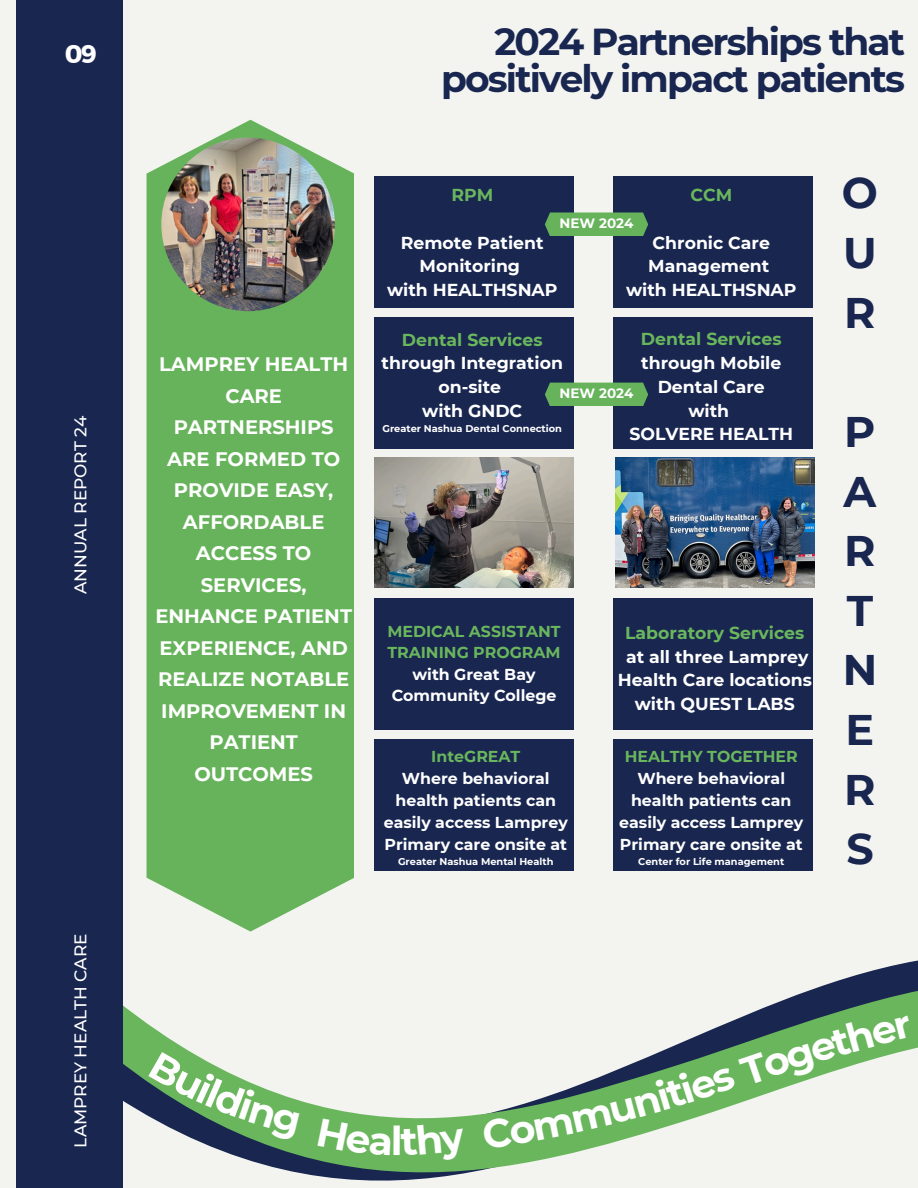
<style>
.page{position:relative;width:918px;height:1188px;background:#f3f4f0}
.page>*{position:absolute;margin:0;border:0;box-sizing:border-box;transform-origin:0 0}
.t1{font:700 42.75px/59.7px "Montserrat";color:#182650;text-align:justify}
.t2{font:700 39.3px "Montserrat";color:#fff}
.t3{font:700 37.5px/37.2px "Montserrat";letter-spacing:-.05em;color:#182650;text-align:right}
.t4{font:25.35px "Kief Montaser Bold";color:#fff}
.t5{font:700 19.5px/31.5px "Montserrat";color:#fff;text-align:center}
.t6{font:700 17.25px/23.7px "Montserrat";color:#fff;text-align:center}
.t7{font:700 17.25px "Montserrat";color:#6ab65d}
.t8{font:500 16.95px "Montserrat";color:#fff}
.t9{font:700 15.75px/22px "Montserrat";color:#fff;text-align:center}
.t10{font:700 15.75px/21.3px "Montserrat";color:#6ab65d}
.t11{font:700 13.5px "Montserrat";color:#fff}
.t12{font:700 9.75px "Montserrat";color:#fff}
</style>
<div class="page">
<img style="left:374px;top:457px;width:199px;height:131px">
<svg style="left:123px;top:960px;width:795px;height:221px"></svg>
<div style="left:16px;top:0;width:107px;height:1188px;background:#182650"></div>
<svg style="left:147px;top:120px;width:207px;height:812px;fill:#67b35b"></svg>
<div style="left:374px;top:739px;width:200px;height:132px;background:#182650"></div>
<div style="left:374px;top:598px;width:200px;height:132px;background:#182650"></div>
<div style="left:374px;top:176px;width:200px;height:132px;background:#182650"></div>
<div style="left:374px;top:317px;width:200px;height:132px;background:#182650"></div>
<div style="left:613px;top:739px;width:200px;height:132px;background:#182650"></div>
<div style="left:613px;top:598px;width:200px;height:132px;background:#182650"></div>
<div style="left:613px;top:176px;width:200px;height:132px;background:#182650"></div>
<div style="left:613px;top:317px;width:200px;height:132px;background:#182650"></div>
<svg style="left:545px;top:212px;width:103px;height:24px"></svg>
<div style="left:545px;top:383px;width:103px;height:23px;background:#67b35b"></div>
<img style="left:161px;top:138px;width:174px;height:173px;border-radius:50%">
<img style="left:615px;top:457px;width:199px;height:131px">
<svg style="left:148px;top:1052px;width:152px;height:90px"></svg>
<div style="left:318px;top:1118px;width:73px;height:37px;background:#6ab65d"></div>
<svg style="left:401px;top:1015px;width:512px;height:145px"></svg>
<h3 class="t4" style="left:65px;top:39px;width:34px">09</h3>
<p class="t8" style="left:70px;top:594px;width:180px;rotate:-90deg">ANNUAL REPORT 24</p>
<p class="t8" style="left:70px;top:1148px;width:216px;rotate:-90deg">LAMPREY HEALTH CARE</p>
<h3 class="t3" style="left:441px;top:23px;width:465px">2024 Partnerships that positively impact patients</h3>
<p class="t5" style="left:155px;top:348px;width:198px">LAMPREY HEALTH<br>CARE<br>PARTNERSHIPS<br>ARE FORMED TO<br>PROVIDE EASY,<br>AFFORDABLE<br>ACCESS TO<br>SERVICES,<br>ENHANCE PATIENT<br>EXPERIENCE, AND<br>REALIZE NOTABLE<br>IMPROVEMENT IN<br>PATIENT<br>OUTCOMES</p>
<p class="t7" style="left:690px;top:185px;width:43px">CCM</p>
<p class="t6" style="left:626px;top:231px;width:172px">Chronic Care<br>Management<br>with HEALTHSNAP</p>
<p class="t7" style="left:451px;top:185px;width:43px">RPM</p>
<p class="t6" style="left:387px;top:231px;width:172px">Remote Patient<br>Monitoring<br>with HEALTHSNAP</p>
<p class="t11" style="left:560px;top:215px;width:75px">NEW 2024</p>
<p class="t7" style="left:641px;top:329px;width:142px">Dental Services</p>
<p class="t6" style="left:629px;top:351px;width:165px">through Mobile<br>Dental Care<br>with<br>SOLVERE HEALTH</p>
<p class="t7" style="left:402px;top:329px;width:142px">Dental Services</p>
<p class="t6" style="left:382px;top:351px;width:183px">through Integration on-site<br>with GNDC</p>
<p class="t12" style="left:383px;top:423px;width:181px">Greater Nashua Dental Connection</p>
<p class="t11" style="left:560px;top:385px;width:75px">NEW 2024</p>
<p class="t10" style="left:387px;top:621px;width:175px">MEDICAL ASSISTANT<br>TRAINING PROGRAM</p>
<p class="t9" style="left:392px;top:664px;width:166px;line-height:21.3px">with Great Bay<br>Community College</p>
<p class="t10" style="left:431px;top:746px;width:91px">InteGREAT</p>
<p class="t9" style="left:384px;top:767px;width:185px">Where behavioral health patients can easily access Lamprey<br>Primary care onsite at</p>
<p class="t12" style="left:398px;top:856px;width:157px">Greater Nashua Mental Health</p>
<p class="t7" style="left:625px;top:623px;width:181px">Laboratory Services</p>
<p class="t6" style="left:618px;top:645px;width:196px">at all three Lamprey<br>Health Care locations with QUEST LABS</p>
<p class="t10" style="left:625px;top:746px;width:175px">HEALTHY TOGETHER</p>
<p class="t9" style="left:619px;top:767px;width:185px">Where behavioral health patients can easily access Lamprey<br>Primary care onsite at</p>
<p class="t12" style="left:638px;top:856px;width:148px">Center for Life management</p>
<h1 class="t1" style="left:842px;top:163px;width:38px">O U R</h1>
<h1 class="t1" style="left:843px;top:402px;width:36px">P A R T N E R S</h1>
<h2 class="t2" style="left:391px;top:1117px;width:14px">l</h2>
</div>
